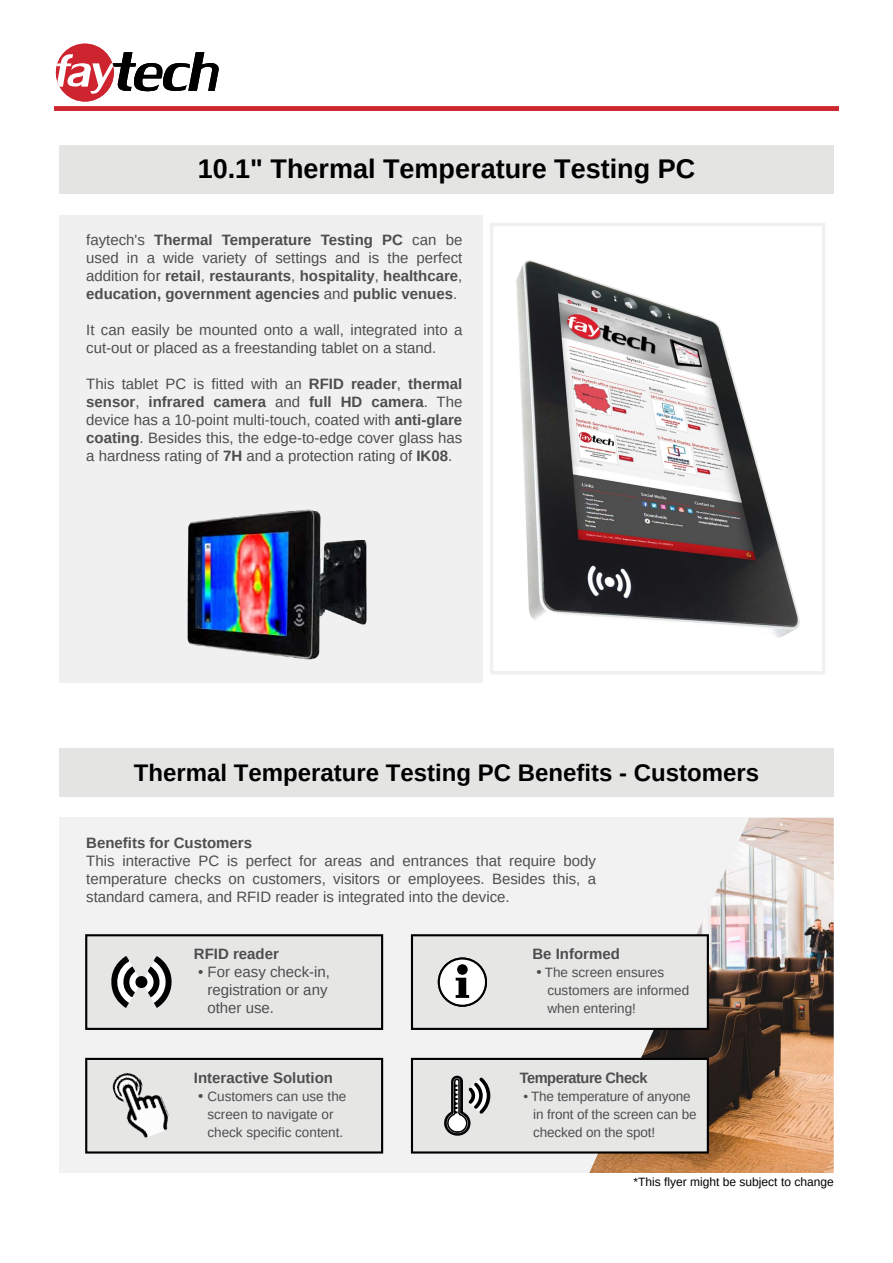
<style>
.page{position:relative;width:893px;height:1263px;background:#fff}
.page>*{position:absolute;margin:0;border:0;box-sizing:border-box;transform-origin:0 0}
.t1{font:700 27px "Arimo";color:#000}
.t2{font:700 24px "Arimo";color:#000}
.t3{font:15px/18px "Arimo";color:#4d4e4e}
.t4{font:700 15px/18px "Arimo";color:#4d4e4e;text-align:justify}
.t5{font:700 15px "Arimo";letter-spacing:-.03em;color:#4d4e4e}
.t6{font:13.5px/18px "Arimo";color:#4d4e4e}
.t7{font:12px "Arimo";color:#000}
.s1{font-weight:400}
.s2{font-weight:700}
.s3{color:#4d4d4e}
.s4{font-weight:700;color:#4d4d4e}
.s5{font-size:15px}
</style>
<div class="page">
<div style="left:59px;top:215px;width:775px;height:468px;background:#f0f0f0"></div>
<div style="left:483px;top:215px;width:351px;height:468px;background:#fff"></div>
<div style="left:59px;top:145px;width:775px;height:49px;background:#e4e4e3"></div>
<div style="left:490px;top:223px;width:335px;height:451px;border:3px solid #f0f0f0"></div>
<div style="left:59px;top:748px;width:775px;height:49px;background:#e4e4e3"></div>
<div style="left:54px;top:106px;width:785px;height:5px;background:#ce262f"></div>
<div style="left:56px;top:44px;width:58px;height:58px;background:#cd2430;border-radius:50%"></div>
<svg style="left:57px;top:52px;width:162px;height:42px"></svg>
<div style="left:59px;top:818px;width:775px;height:355px;background:#f2f2f2"></div>
<img style="left:589px;top:818px;width:245px;height:355px">
<div style="left:85px;top:1058px;width:298px;height:95px;background:#e6e6e5;border:2px solid #000"></div>
<div style="left:85px;top:934px;width:298px;height:96px;background:#e6e6e5;border:2px solid #000"></div>
<svg style="left:111px;top:956px;width:28px;height:52px"></svg>
<svg style="left:145px;top:956px;width:27px;height:52px"></svg>
<div style="left:135px;top:976px;width:12px;height:12px;background:#010101;border-radius:50%"></div>
<div style="left:411px;top:1058px;width:298px;height:95px;background:#e6e6e5;border:2px solid #000"></div>
<div style="left:411px;top:934px;width:298px;height:96px;background:#e6e6e5;border:2px solid #000"></div>
<svg style="left:438px;top:957px;width:49px;height:50px"></svg>
<svg style="left:444px;top:1075px;width:46px;height:61px"></svg>
<img style="left:126px;top:1095px;width:43px;height:44px">
<img style="left:112px;top:1072px;width:34px;height:32px">
<img style="left:187px;top:509px;width:180px;height:151px">
<img style="left:516px;top:260px;width:284px;height:378px">
<h1 class="t1" style="left:198px;top:150px;width:499px">10.1" Thermal Temperature Testing PC</h1>
<p class="t4" style="left:86px;top:231px;width:378px"><span class="s1">faytech's</span> Thermal Temperature Testing PC <span class="s1">can be used in a wide variety of settings and is the perfect addition for</span> retail<span class="s1">,</span> restaurants<span class="s1">,</span> hospitality<span class="s1">,</span> healthcare<span class="s1">, </span>education, government agencies <span class="s1">and</span> public venues<span class="s1">.</span></p>
<p class="t3" style="left:86px;top:320px;width:378px">It can easily be mounted onto a wall, integrated into a cut-out or placed as a freestanding tablet on a stand.</p>
<p class="t3" style="left:86px;top:374px;width:378px;text-align:justify">This tablet PC is fitted with an <span class="s2">RFID reader</span>, <span class="s2">thermal sensor</span>, <span class="s2">infrared camera</span> and <span class="s2">full HD camera</span>. The device has a 10-point multi-touch, coated with <span class="s2">anti-glare coating</span>. Besides this, the <span class="s3">edge-to-edge cover glass has a hardness rating of</span> <span class="s4">7H</span> <span class="s3">and a protection rating of</span> <span class="s4">IK08</span><span class="s3">.</span></p>
<h2 class="t2" style="left:134px;top:757px;width:627px">Thermal Temperature Testing PC Benefits - Customers</h2>
<p class="t4" style="left:86px;top:834px;width:167px">Benefits for Customers</p>
<p class="t3" style="left:86px;top:852px;width:511px;text-align:justify">This interactive PC is perfect for areas and entrances that require body temperature checks on customers, visitors or employees. Besides this, a standard camera, and RFID reader is integrated into the device.</p>
<p class="t4" style="left:194px;top:945px;width:87px">RFID reader</p>
<p class="t3" style="left:207px;top:963px;width:124px;text-indent:-9px">• For easy check-in, registration or any other use.</p>
<p class="t4" style="left:194px;top:1069px;width:141px">Interactive Solution</p>
<p class="t6" style="left:198px;top:1087px;width:150px;text-align:center"><span class="s5">•</span> Customers can use the screen to navigate or check specific content.</p>
<p class="t4" style="left:532px;top:945px;width:89px">Be Informed</p>
<p class="t6" style="left:547px;top:964px;width:143px;text-indent:-11px"><span class="s5">•</span> The screen ensures customers are informed when entering!</p>
<p class="t5" style="left:520px;top:1067px;width:129px">Temperature Check</p>
<p class="t6" style="left:533px;top:1087px;width:165px;text-indent:-10px">• The temperature of anyone in front of the screen can be checked on the spot!</p>
<p class="t7" style="left:634px;top:1174px;width:202px">*This flyer might be subject to change</p>
</div>
